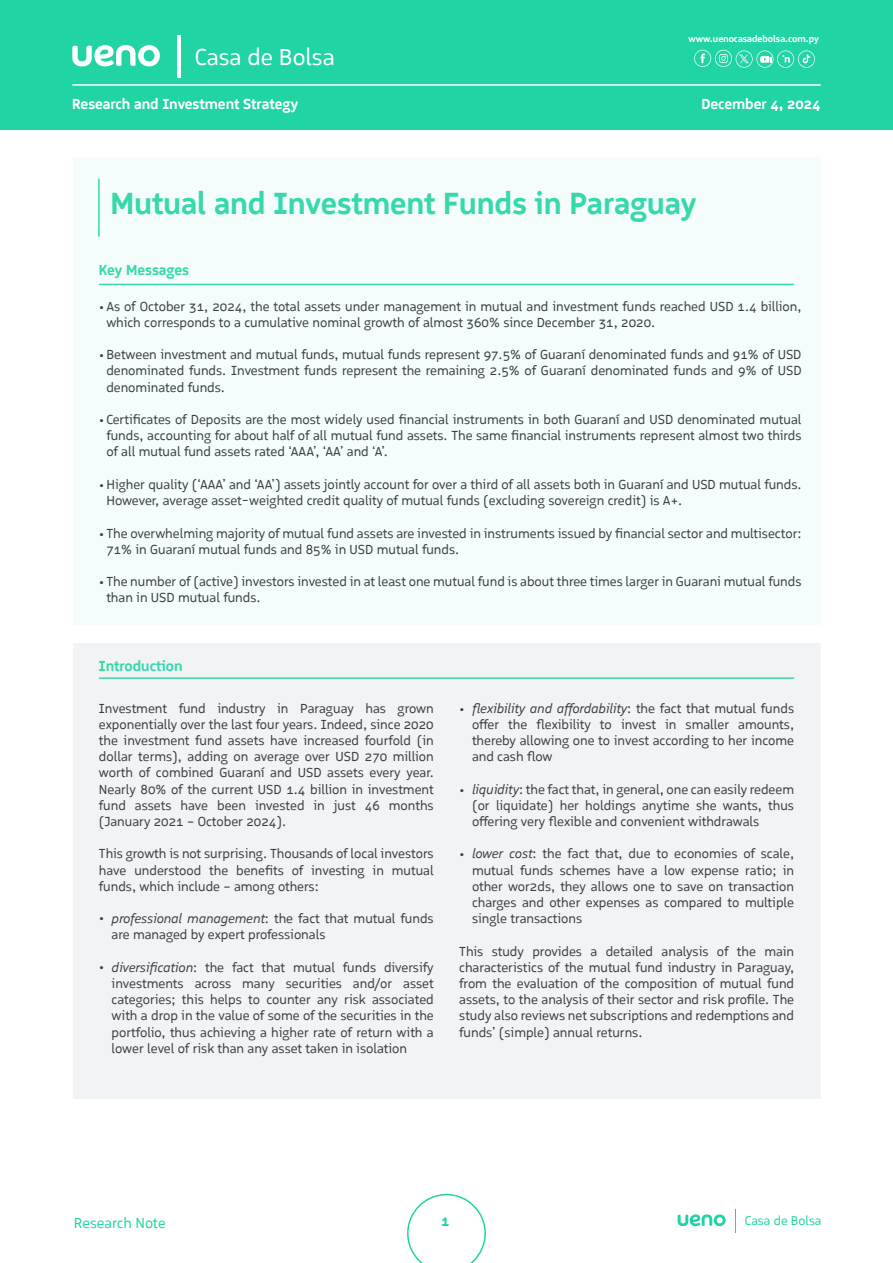
<style>
.page{position:relative;width:893px;height:1263px;background:#fff}
.page>*{position:absolute;margin:0;border:0;box-sizing:border-box;transform-origin:0 0}
.t1{font:700 31.5px "Ueno Logical";color:#37d8ac}
.t2{font:23.85px "Ueno Logical";color:#fff}
.t3{font:700 15px "Ueno Logical";color:#fff}
.t4{font:700 15px "Ueno Logical";color:#37d8ac}
.t5{font:15px "Ueno Logical";color:#21d4a3}
.t6{font:700 15px "Ueno Logical";color:#21d4a3}
.t7{font:13.5px/16.2px "Ueno Logical";color:#3e3e3f;text-align:justify}
.t8{font:13.05px "Ueno Logical";color:#21d4a3}
.t9{font:700 9.6px "Ueno Logical";color:#fff}
.s1{font-style:italic}
</style>
<div class="page">
<svg style="left:407px;top:1194px;width:79px;height:69px"></svg>
<svg style="left:735px;top:1209px;width:1px;height:23px"></svg>
<svg style="left:678px;top:1214px;width:48px;height:12px"></svg>
<div style="left:0;top:0;width:893px;height:130px;background:#21d4a3"></div>
<hr style="left:72px;top:84px;width:749px;height:2px;background:#fff">
<hr style="left:177px;top:35px;width:3px;height:42px;background:#fff">
<svg style="left:72px;top:45px;width:88px;height:22px"></svg>
<svg style="left:694px;top:50px;width:121px;height:18px"></svg>
<div style="left:74px;top:643px;width:747px;height:455px;background:#f2f3f4"></div>
<div style="left:74px;top:157px;width:747px;height:468px;background:#f4fdfb"></div>
<hr style="left:99px;top:677px;width:695px;height:2px;background:#37d8ac">
<hr style="left:99px;top:284px;width:695px;height:1px;background:#37d8ac">
<hr style="left:98px;top:179px;width:2px;height:58px;background:#37d8ac">
<h2 class="t2" style="left:195px;top:43px;width:141px">Casa de Bolsa</h2>
<p class="t9" style="left:688px;top:35px;width:132px">www.uenocasadebolsa.com.py</p>
<p class="t3" style="left:72px;top:97px;width:227px">Research and Investment Strategy</p>
<p class="t3" style="left:701px;top:97px;width:121px">December 4, 2024</p>
<h1 class="t1" style="left:111px;top:191px;width:587px">Mutual and Investment Funds in Paraguay</h1>
<p class="t4" style="left:99px;top:263px;width:92px">Key Messages</p>
<p class="t7" style="left:106px;top:299px;width:697px;text-indent:-7px">•As of October 31, 2024, the total assets under management in mutual and investment funds reached USD 1.4 billion, which corresponds to a cumulative nominal growth of almost 360% since December 31, 2020.</p>
<p class="t7" style="left:106px;top:348px;width:697px;text-indent:-7px">•Between investment and mutual funds, mutual funds represent 97.5% of Guaraní denominated funds and 91% of USD denominated funds. Investment funds represent the remaining 2.5% of Guaraní denominated funds and 9% of USD denominated funds.</p>
<p class="t7" style="left:106px;top:413px;width:697px;text-indent:-7px">•Certificates of Deposits are the most widely used financial instruments in both Guaraní and USD denominated mutual funds, accounting for about half of all mutual fund assets. The same financial instruments represent almost two thirds of all mutual fund assets rated ‘AAA’, ‘AA’ and ‘A’.</p>
<p class="t7" style="left:106px;top:477px;width:697px;text-indent:-7px">•Higher quality (‘AAA’ and ‘AA’) assets jointly account for over a third of all assets both in Guaraní and USD mutual funds.<br>However, average asset-weighted credit quality of mutual funds (excluding sovereign credit) is A+.</p>
<p class="t7" style="left:106px;top:526px;width:697px;text-indent:-7px">•The overwhelming majority of mutual fund assets are invested in instruments issued by financial sector and multisector:<br>71% in Guaraní mutual funds and 85% in USD mutual funds.</p>
<p class="t7" style="left:106px;top:575px;width:697px;text-indent:-7px">•The number of (active) investors invested in at least one mutual fund is about three times larger in Guarani mutual funds than in USD mutual funds.</p>
<p class="t4" style="left:99px;top:660px;width:85px">Introduction</p>
<p class="t7" style="left:99px;top:701px;width:336px">Investment fund industry in Paraguay has grown exponentially over the last four years. Indeed, since 2020 the investment fund assets have increased fourfold (in dollar terms), adding on average over USD 270 million worth of combined Guaraní and USD assets every year.<br>Nearly 80% of the current USD 1.4 billion in investment fund assets have been invested in just 46 months (January 2021 – October 2024).</p>
<p class="t7" style="left:99px;top:847px;width:336px">This growth is not surprising. Thousands of local investors have understood the benefits of investing in mutual funds, which include – among others:</p>
<p class="t7" style="left:112px;top:912px;width:324px"><span class="s1">professional management</span>: the fact that mutual funds are managed by expert professionals</p>
<p class="t7" style="left:112px;top:960px;width:324px"><span class="s1">diversification</span>: the fact that mutual funds diversify investments across many securities and/or asset categories; this helps to counter any risk associated with a drop in the value of some of the securities in the portfolio, thus achieving a higher rate of return with a lower level of risk than any asset taken in isolation</p>
<p class="t7" style="left:99px;top:911px;width:7px">•</p>
<p class="t7" style="left:99px;top:959px;width:7px">•</p>
<p class="t7" style="left:472px;top:701px;width:324px"><span class="s1">flexibility and affordability</span>: the fact that mutual funds offer the flexibility to invest in smaller amounts, thereby allowing one to invest according to her income and cash flow</p>
<p class="t7" style="left:472px;top:782px;width:324px"><span class="s1">liquidity</span>: the fact that, in general, one can easily redeem (or liquidate) her holdings anytime she wants, thus offering very flexible and convenient withdrawals</p>
<p class="t7" style="left:472px;top:847px;width:324px"><span class="s1">lower cost</span>: the fact that, due to economies of scale, mutual funds schemes have a low expense ratio; in other wor2ds, they allows one to save on transaction charges and other expenses as compared to multiple single transactions</p>
<p class="t7" style="left:459px;top:944px;width:336px">This study provides a detailed analysis of the main characteristics of the mutual fund industry in Paraguay, from the evaluation of the composition of mutual fund assets, to the analysis of their sector and risk profile. The study also reviews net subscriptions and redemptions and funds’ (simple) annual returns.</p>
<p class="t7" style="left:459px;top:701px;width:7px">•</p>
<p class="t7" style="left:459px;top:782px;width:7px">•</p>
<p class="t7" style="left:459px;top:847px;width:7px">•</p>
<p class="t5" style="left:74px;top:1214px;width:93px">Research Note</p>
<p class="t6" style="left:441px;top:1215px;width:10px">1</p>
<p class="t8" style="left:745px;top:1213px;width:78px">Casa de Bolsa</p>
</div>
